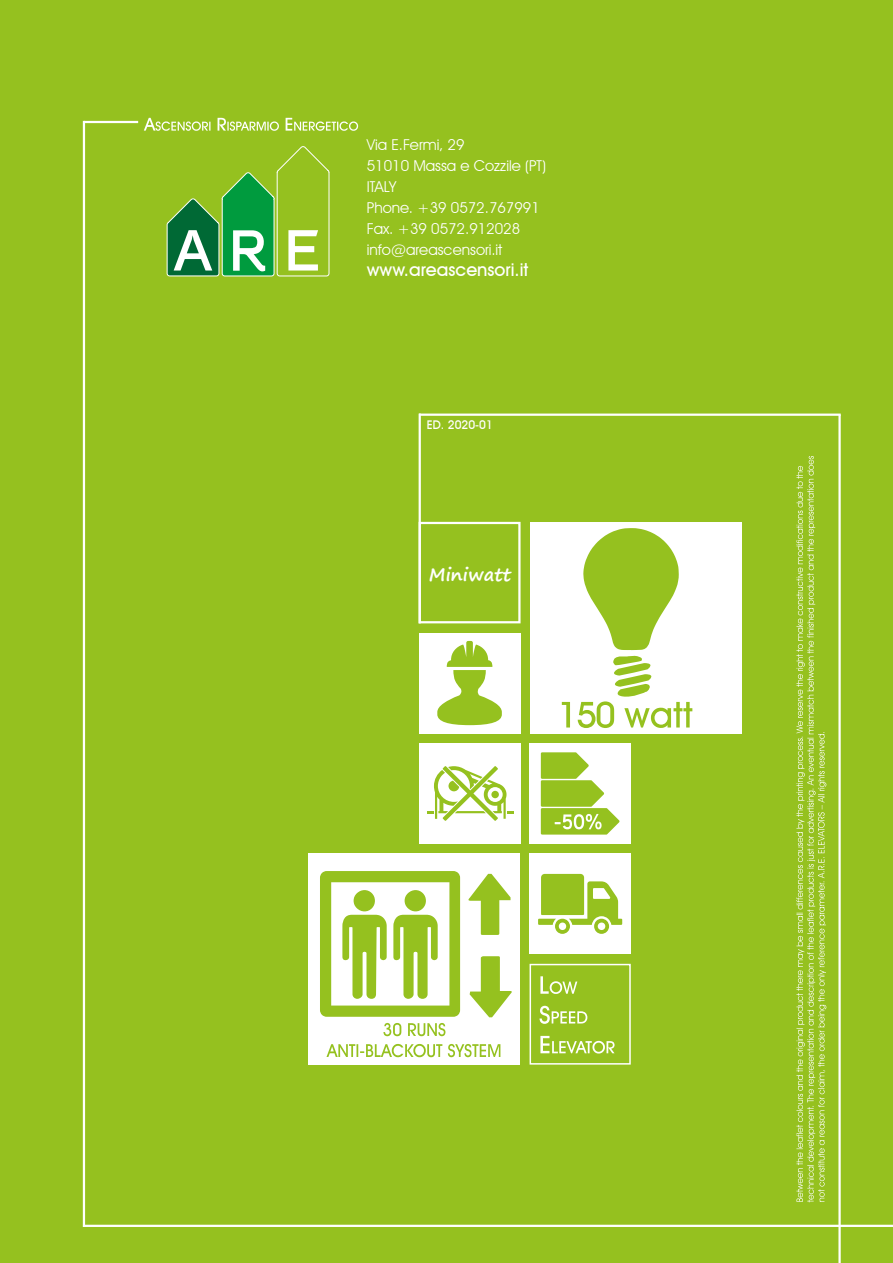
<style>
.page{position:relative;width:893px;height:1263px;background:#95c11f}
.page>*{position:absolute;margin:0;border:0;box-sizing:border-box;transform-origin:0 0}
.t1{font:500 18px "Avant Garde IT Cby BT";color:#fff}
.t2{font:700 18px "Segoe Print";color:#fff}
.t3{font:15px/21px "Avant Garde IT Cby BT";color:#fff}
.t4{font:500 12px "Avant Garde IT Cby BT";color:#fff}
</style>
<div class="page">
<svg style="left:166px;top:146px;width:164px;height:131px"></svg>
<div style="left:308px;top:853px;width:212px;height:211px;background:#fff"></div>
<div style="left:419px;top:743px;width:101px;height:101px;background:#fff"></div>
<div style="left:530px;top:743px;width:101px;height:101px;background:#fff"></div>
<div style="left:419px;top:633px;width:101px;height:100px;background:#fff"></div>
<div style="left:530px;top:522px;width:211px;height:211px;background:#fff"></div>
<div style="left:530px;top:853px;width:101px;height:101px;background:#fff"></div>
<div style="left:419px;top:522px;width:102px;height:101px;border:2px solid #fff"></div>
<div style="left:530px;top:964px;width:101px;height:100px;border:2px solid #fff"></div>
<hr style="left:838px;top:415px;width:3px;height:848px;background:#fff">
<hr style="left:419px;top:414px;width:2px;height:209px;background:#fff">
<hr style="left:419px;top:414px;width:422px;height:2px;background:#fff">
<hr style="left:83px;top:1225px;width:810px;height:2px;background:#fff">
<hr style="left:83px;top:121px;width:2px;height:1106px;background:#fff">
<svg style="left:437px;top:641px;width:65px;height:84px"></svg>
<svg style="left:320px;top:871px;width:192px;height:146px"></svg>
<svg style="left:538px;top:874px;width:84px;height:60px"></svg>
<svg style="left:541px;top:752px;width:78px;height:82px"></svg>
<svg style="left:427px;top:766px;width:86px;height:55px"></svg>
<hr style="left:84px;top:121px;width:54px;height:2px;background:#fff">
<svg style="left:144px;top:118px;width:214px;height:13px"></svg>
<svg style="left:562px;top:528px;width:130px;height:200px"></svg>
<svg style="left:326px;top:1044px;width:174px;height:13px"></svg>
<svg style="left:383px;top:1023px;width:62px;height:13px"></svg>
<svg style="left:540px;top:1036px;width:75px;height:17px"></svg>
<svg style="left:539px;top:1006px;width:48px;height:18px"></svg>
<svg style="left:540px;top:976px;width:37px;height:18px"></svg>
<svg style="left:796px;top:456px;width:30px;height:746px"></svg>
<p class="t3" style="left:367px;top:134px;width:181px">Via E.Fermi, 29<br>51010 Massa e Cozzile (PT)<br>ITALY<br>Phone. +39 0572.767991<br>Fax. +39 0572.912028 info@areascensori.it</p>
<p class="t1" style="left:367px;top:258px;width:163px">www.areascensori.it</p>
<p class="t4" style="left:427px;top:418px;width:68px">ED. 2020-01</p>
<p class="t2" style="left:429px;top:558px;width:84px">Miniwatt</p>
</div>
